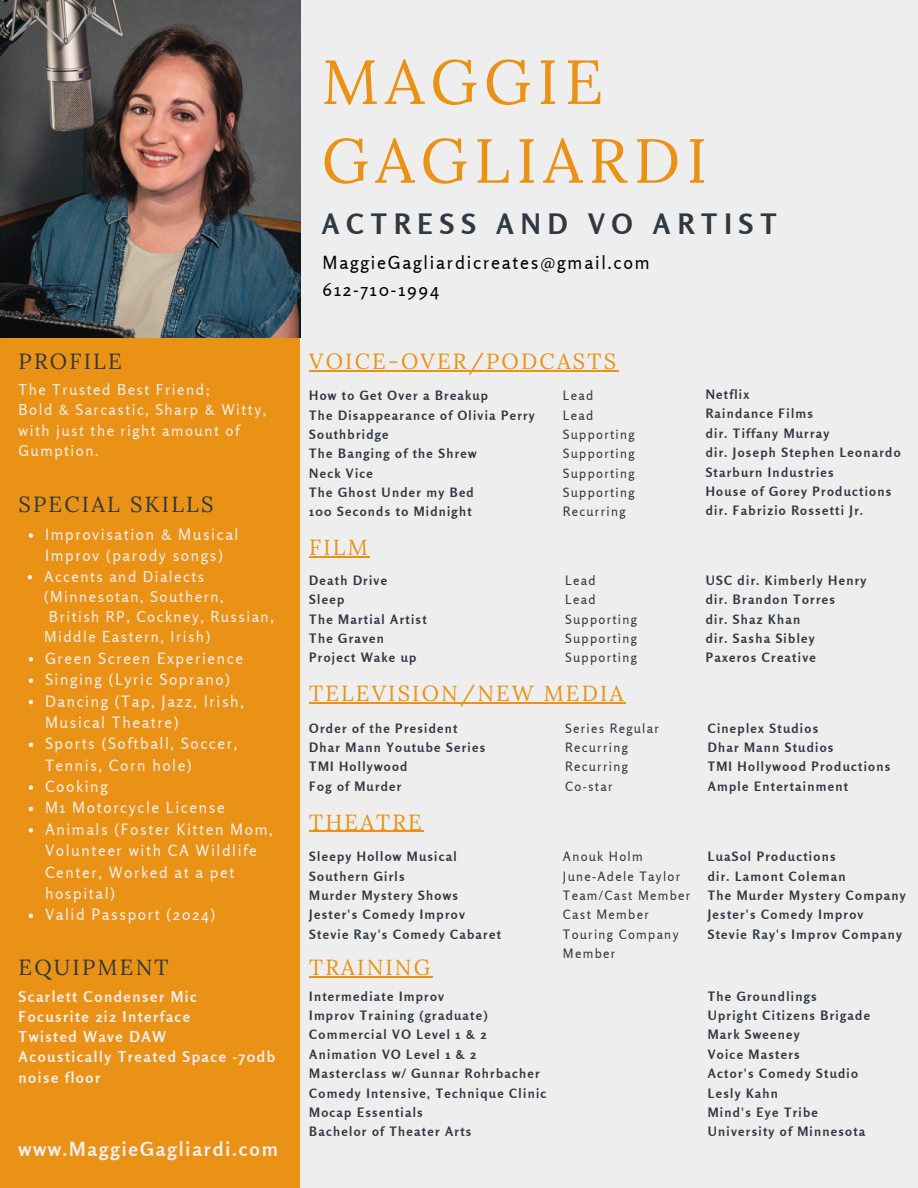
<style>
.page{position:relative;width:918px;height:1188px;background:#eee}
.page>*{position:absolute;margin:0;border:0;box-sizing:border-box;transform-origin:0 0}
.t1{font:62.25px "Lora";letter-spacing:.1em;color:#ea9215}
.t2{font:700 28.05px "Rosario";letter-spacing:.25em;color:#303841}
.t3{font:21.9px "Lora";letter-spacing:.1em;color:#ea9215}
.t4{font:21.9px "Lora";letter-spacing:.1em;color:#303841}
.t5{font:700 19.5px "Rosario";letter-spacing:.1em;color:#eee}
.t6{font:18px "Rosario";letter-spacing:.1em;color:#000}
.t7{font:15.6px/21.3px "Rosario";letter-spacing:.1em;color:#eee}
.t8{font:15px/20.2px "Rosario";letter-spacing:.1em;color:#eee}
.t9{font:700 15px/20.2px "Rosario";letter-spacing:.1em;color:#eee}
.t10{font:700 12.9px "Rosario";letter-spacing:.1em;color:#303841}
.t11{font:12.9px/19.4px "Rosario";letter-spacing:.1em;color:#303841}
</style>
<div class="page">
<div style="left:0;top:0;width:300px;height:1188px;background:#ea9215"></div>
<img style="left:0;top:0;width:300px;height:338px">
<svg style="left:29px;top:533px;width:4px;height:5px"></svg>
<svg style="left:28px;top:575px;width:4px;height:4px"></svg>
<svg style="left:29px;top:657px;width:4px;height:5px"></svg>
<svg style="left:29px;top:678px;width:4px;height:5px"></svg>
<svg style="left:29px;top:700px;width:4px;height:4px"></svg>
<svg style="left:29px;top:743px;width:4px;height:4px"></svg>
<svg style="left:29px;top:785px;width:4px;height:5px"></svg>
<svg style="left:29px;top:807px;width:4px;height:4px"></svg>
<svg style="left:29px;top:828px;width:4px;height:5px"></svg>
<svg style="left:29px;top:914px;width:4px;height:4px"></svg>
<hr style="left:309px;top:370px;width:309px;height:1px;background:#ea9215">
<hr style="left:309px;top:556px;width:61px;height:2px;background:#ea9215">
<hr style="left:309px;top:702px;width:317px;height:1px;background:#ea9215">
<hr style="left:309px;top:831px;width:115px;height:1px;background:#ea9215">
<hr style="left:309px;top:977px;width:124px;height:1px;background:#ea9215">
<p class="t4" style="left:19px;top:347px;width:105px">PROFILE</p>
<p class="t8" style="left:19px;top:379px;width:194px">The Trusted Best Friend;</p>
<p class="t8" style="left:19px;top:400px;width:249px">Bold &amp; Sarcastic, Sharp &amp; Witty, with just the right amount of<br>Gumption.</p>
<p class="t4" style="left:19px;top:490px;width:196px">SPECIAL SKILLS</p>
<p class="t7" style="left:45px;top:524px;width:195px">Improvisation &amp; Musical<br>Improv (parody songs)</p>
<p class="t8" style="left:44px;top:566px;width:162px">Accents and Dialects</p>
<p class="t8" style="left:44px;top:586px;width:181px">(Minnesotan, Southern,</p>
<p class="t8" style="left:49px;top:607px;width:226px">British RP, Cockney, Russian,</p>
<p class="t8" style="left:44px;top:627px;width:168px">Middle Eastern, Irish)</p>
<p class="t7" style="left:45px;top:647px;width:200px">Green Screen Experience</p>
<p class="t7" style="left:45px;top:669px;width:187px">Singing (Lyric Soprano)</p>
<p class="t7" style="left:45px;top:690px;width:201px">Dancing (Tap, Jazz, Irish,<br>Musical Theatre)</p>
<p class="t7" style="left:45px;top:733px;width:194px">Sports (Softball, Soccer,<br>Tennis, Corn hole)</p>
<p class="t7" style="left:45px;top:776px;width:64px">Cooking</p>
<p class="t7" style="left:45px;top:797px;width:181px">M1 Motorcycle License</p>
<p class="t7" style="left:45px;top:818px;width:229px">Animals (Foster Kitten Mom,<br>Volunteer with CA Wildlife<br>Center, Worked at a pet hospital)</p>
<p class="t7" style="left:45px;top:904px;width:172px">Valid Passport (2024)</p>
<p class="t4" style="left:19px;top:953px;width:151px">EQUIPMENT</p>
<p class="t9" style="left:19px;top:986px;width:180px">Scarlett Condenser Mic</p>
<p class="t9" style="left:19px;top:1006px;width:173px">Focusrite 2i2 Interface</p>
<p class="t9" style="left:19px;top:1026px;width:149px">Twisted Wave DAW</p>
<p class="t9" style="left:19px;top:1047px;width:258px">Acoustically Treated Space -70db noise floor</p>
<p class="t5" style="left:19px;top:1137px;width:261px">www.MaggieGagliardi.com</p>
<p class="t1" style="left:322px;top:41px;width:283px">MAGGIE</p>
<p class="t1" style="left:322px;top:120px;width:387px">GAGLIARDI</p>
<p class="t2" style="left:322px;top:206px;width:456px">ACTRESS AND VO ARTIST</p>
<p class="t6" style="left:323px;top:251px;width:329px">MaggieGagliardicreates@gmail.com</p>
<p class="t6" style="left:323px;top:278px;width:118px">612-710-1994</p>
<p class="t3" style="left:309px;top:347px;width:308px">VOICE-OVER/PODCASTS</p>
<p class="t10" style="left:309px;top:388px;width:180px">How to Get Over a Breakup</p>
<p class="t10" style="left:309px;top:407px;width:227px">The Disappearance of Olivia Perry</p>
<p class="t10" style="left:309px;top:426px;width:81px">Southbridge</p>
<p class="t10" style="left:309px;top:446px;width:169px">The Banging of the Shrew</p>
<p class="t10" style="left:309px;top:465px;width:65px">Neck Vice</p>
<p class="t10" style="left:309px;top:484px;width:166px">The Ghost Under my Bed</p>
<p class="t10" style="left:309px;top:504px;width:164px">100 Seconds to Midnight</p>
<p class="t11" style="left:563px;top:386px;width:32px">Lead</p>
<p class="t11" style="left:563px;top:405px;width:32px">Lead</p>
<p class="t11" style="left:563px;top:425px;width:73px">Supporting</p>
<p class="t11" style="left:563px;top:444px;width:73px">Supporting</p>
<p class="t11" style="left:563px;top:463px;width:73px">Supporting</p>
<p class="t11" style="left:563px;top:483px;width:73px">Supporting</p>
<p class="t11" style="left:563px;top:502px;width:64px">Recurring</p>
<p class="t3" style="left:309px;top:533px;width:60px">FILM</p>
<p class="t10" style="left:309px;top:572px;width:79px">Death Drive</p>
<p class="t10" style="left:309px;top:592px;width:36px">Sleep</p>
<p class="t10" style="left:309px;top:611px;width:119px">The Martial Artist</p>
<p class="t10" style="left:309px;top:631px;width:76px">The Graven</p>
<p class="t10" style="left:309px;top:650px;width:109px">Project Wake up</p>
<p class="t11" style="left:565px;top:571px;width:32px">Lead</p>
<p class="t11" style="left:565px;top:590px;width:32px">Lead</p>
<p class="t11" style="left:565px;top:609px;width:73px">Supporting</p>
<p class="t11" style="left:565px;top:629px;width:73px">Supporting</p>
<p class="t11" style="left:565px;top:648px;width:73px">Supporting</p>
<p class="t3" style="left:309px;top:679px;width:316px">TELEVISION/NEW MEDIA</p>
<p class="t10" style="left:309px;top:720px;width:150px">Order of the President</p>
<p class="t10" style="left:309px;top:740px;width:178px">Dhar Mann Youtube Series</p>
<p class="t10" style="left:309px;top:759px;width:100px">TMI Hollywood</p>
<p class="t10" style="left:309px;top:778px;width:94px">Fog of Murder</p>
<p class="t11" style="left:565px;top:718px;width:95px">Series Regular</p>
<p class="t11" style="left:565px;top:738px;width:64px">Recurring</p>
<p class="t11" style="left:565px;top:757px;width:64px">Recurring</p>
<p class="t11" style="left:565px;top:776px;width:49px">Co-star</p>
<p class="t3" style="left:309px;top:808px;width:114px">THEATRE</p>
<p class="t10" style="left:309px;top:849px;width:149px">Sleepy Hollow Musical</p>
<p class="t10" style="left:309px;top:868px;width:97px">Southern Girls</p>
<p class="t10" style="left:309px;top:887px;width:150px">Murder Mystery Shows</p>
<p class="t10" style="left:309px;top:907px;width:157px">Jester's Comedy Improv</p>
<p class="t10" style="left:309px;top:926px;width:193px">Stevie Ray's Comedy Cabaret</p>
<p class="t3" style="left:309px;top:953px;width:123px">TRAINING</p>
<p class="t10" style="left:309px;top:988px;width:136px">Intermediate Improv</p>
<p class="t10" style="left:309px;top:1008px;width:180px">Improv Training (graduate)</p>
<p class="t10" style="left:309px;top:1027px;width:179px">Commercial VO Level 1 &amp; 2</p>
<p class="t10" style="left:309px;top:1046px;width:168px">Animation VO Level 1 &amp; 2</p>
<p class="t10" style="left:309px;top:1066px;width:232px">Masterclass w/ Gunnar Rohrbacher</p>
<p class="t10" style="left:309px;top:1085px;width:239px">Comedy Intensive, Technique Clinic</p>
<p class="t10" style="left:309px;top:1104px;width:115px">Mocap Essentials</p>
<p class="t10" style="left:309px;top:1124px;width:164px">Bachelor of Theater Arts</p>
<p class="t11" style="left:563px;top:847px;width:81px">Anouk Holm</p>
<p class="t11" style="left:563px;top:866px;width:119px">June-Adele Taylor</p>
<p class="t11" style="left:563px;top:885px;width:129px">Team/Cast Member</p>
<p class="t11" style="left:563px;top:905px;width:88px">Cast Member</p>
<p class="t11" style="left:563px;top:924px;width:117px">Touring Company<br>Member</p>
<p class="t10" style="left:706px;top:387px;width:45px">Netflix</p>
<p class="t10" style="left:706px;top:406px;width:109px">Raindance Films</p>
<p class="t10" style="left:706px;top:425px;width:125px">dir. Tiffany Murray</p>
<p class="t10" style="left:706px;top:445px;width:196px">dir. Joseph Stephen Leonardo</p>
<p class="t10" style="left:706px;top:464px;width:130px">Starburn Industries</p>
<p class="t10" style="left:706px;top:483px;width:187px">House of Gorey Productions</p>
<p class="t10" style="left:706px;top:503px;width:159px">dir. Fabrizio Rossetti Jr.</p>
<p class="t10" style="left:706px;top:572px;width:162px">USC dir. Kimberly Henry</p>
<p class="t10" style="left:706px;top:592px;width:131px">dir. Brandon Torres</p>
<p class="t10" style="left:706px;top:611px;width:96px">dir. Shaz Khan</p>
<p class="t10" style="left:706px;top:631px;width:111px">dir. Sasha Sibley</p>
<p class="t10" style="left:706px;top:650px;width:112px">Paxeros Creative</p>
<p class="t10" style="left:708px;top:720px;width:112px">Cineplex Studios</p>
<p class="t10" style="left:708px;top:740px;width:127px">Dhar Mann Studios</p>
<p class="t10" style="left:708px;top:759px;width:184px">TMI Hollywood Productions</p>
<p class="t10" style="left:708px;top:778px;width:142px">Ample Entertainment</p>
<p class="t10" style="left:708px;top:849px;width:129px">LuaSol Productions</p>
<p class="t10" style="left:708px;top:868px;width:139px">dir. Lamont Coleman</p>
<p class="t10" style="left:708px;top:887px;width:199px">The Murder Mystery Company</p>
<p class="t10" style="left:708px;top:907px;width:157px">Jester's Comedy Improv</p>
<p class="t10" style="left:708px;top:926px;width:196px">Stevie Ray's Improv Company</p>
<p class="t10" style="left:708px;top:988px;width:111px">The Groundlings</p>
<p class="t10" style="left:708px;top:1008px;width:164px">Upright Citizens Brigade</p>
<p class="t10" style="left:708px;top:1027px;width:94px">Mark Sweeney</p>
<p class="t10" style="left:708px;top:1046px;width:93px">Voice Masters</p>
<p class="t10" style="left:708px;top:1066px;width:152px">Actor's Comedy Studio</p>
<p class="t10" style="left:708px;top:1085px;width:72px">Lesly Kahn</p>
<p class="t10" style="left:708px;top:1104px;width:112px">Mind's Eye Tribe</p>
<p class="t10" style="left:708px;top:1124px;width:159px">University of Minnesota</p>
</div>
